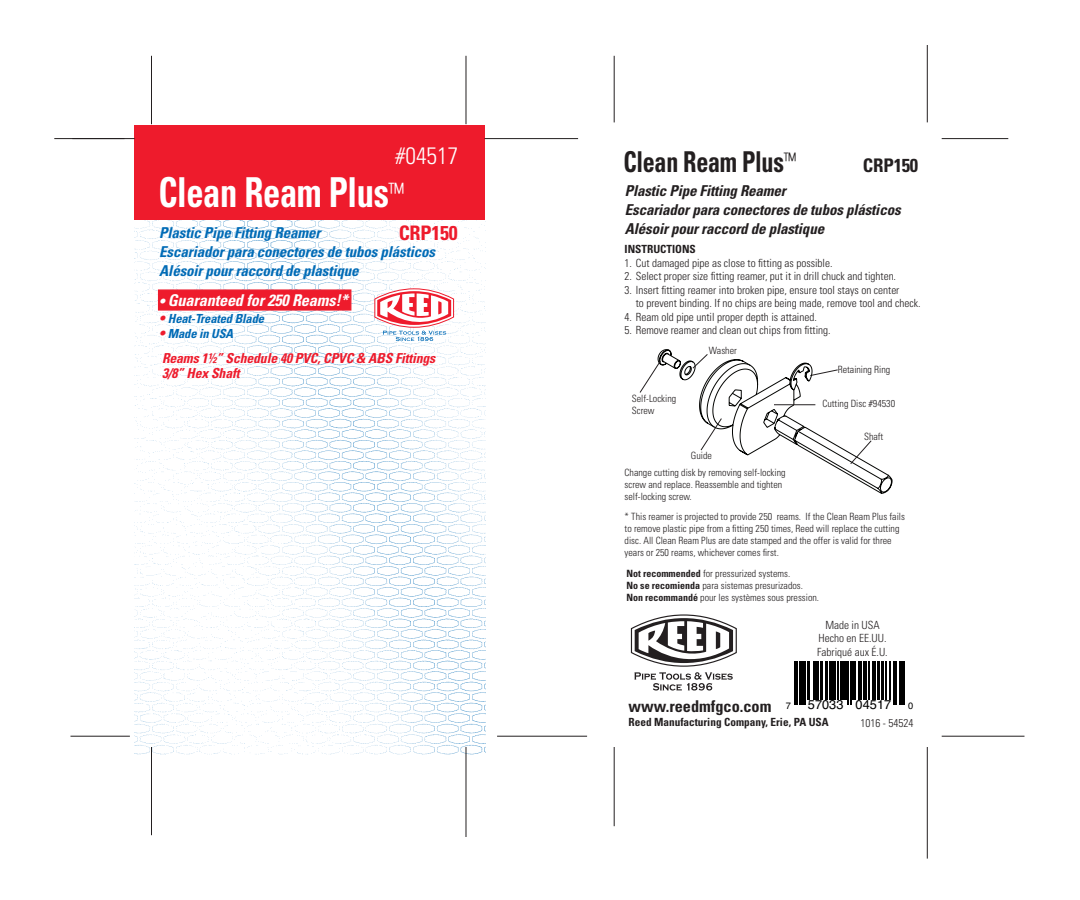
<style>
.page{position:relative;width:1080px;height:900px;background:#fff}
.page>*{position:absolute;margin:0;border:0;box-sizing:border-box;transform-origin:0 0}
.t1{font:700 condensed 41.25px "Univers";letter-spacing:-.01em;color:#fff;scale:.84 1}
.t2{font:700 condensed 28.75px "Univers";letter-spacing:-.01em;color:#231f20;scale:.84 1}
.t3{font:300 condensed 23.75px "Univers";color:#fff}
.t4{font:700 condensed 20px "Univers";letter-spacing:-.01em;color:#ee1b2c}
.t5{font:700 condensed 18.75px "Univers";letter-spacing:-.01em;color:#231f20}
.t6{font:italic 700 condensed 16.25px "Univers";letter-spacing:-.01em;color:#fff}
.t7{font:700 condensed 16.25px "Univers";color:#231f20}
.t8{font:italic 700 condensed 15px "Univers";letter-spacing:-.01em;color:#231f20}
.t9{font:italic 700 condensed 15px "Univers";letter-spacing:-.01em;color:#006bb6}
.t10{font:italic 700 condensed 13.75px "Univers";letter-spacing:-.01em;color:#ee1b2c}
.t11{font:12.75px "Helvetica";color:#000}
.t12{font:italic 700 condensed 12.5px "Univers";letter-spacing:-.01em;color:#006bb6}
.t13{font:300 condensed 11.25px "Univers";color:#231f20}
.t14{font:700 condensed 11.25px "Univers";color:#231f20}
.t15{font:300 condensed 10px/12px "Univers";color:#231f20}
.t16{font:9.38px "Helvetica";color:#000}
.s1{font-weight:300;font-size:25.25px}
.s2{font-size:13.75px}
.s3{font-size:13.75px;color:#ee1b2c}
.s4{font-weight:700}
</style>
<div class="page">
<img style="left:135px;top:219px;width:350px;height:535px">
<div style="left:135px;top:125px;width:350px;height:94px;background:#ee1b2c"></div>
<svg style="left:630px;top:615px;width:107px;height:76px"></svg>
<hr style="left:70px;top:736px;width:60px;height:1px;background:#231f20">
<hr style="left:497px;top:736px;width:90px;height:1px;background:#231f20">
<hr style="left:485px;top:138px;width:93px;height:1px;background:#231f20">
<hr style="left:54px;top:138px;width:70px;height:1px;background:#231f20">
<hr style="left:942px;top:138px;width:66px;height:1px;background:#231f20">
<hr style="left:942px;top:736px;width:82px;height:1px;background:#231f20">
<hr style="left:927px;top:45px;width:1px;height:77px;background:#231f20">
<hr style="left:614px;top:56px;width:1px;height:66px;background:#231f20">
<hr style="left:466px;top:56px;width:1px;height:68px;background:#231f20">
<hr style="left:151px;top:56px;width:1px;height:68px;background:#231f20">
<hr style="left:72px;top:138px;width:63px;height:1px;background:#231f20">
<hr style="left:151px;top:747px;width:1px;height:88px;background:#231f20">
<hr style="left:466px;top:747px;width:1px;height:90px;background:#231f20">
<hr style="left:614px;top:747px;width:1px;height:79px;background:#231f20">
<hr style="left:927px;top:747px;width:1px;height:112px;background:#231f20">
<svg style="left:795px;top:661px;width:109px;height:44px"></svg>
<hr style="left:794px;top:661px;width:1px;height:39px;background:#000">
<hr style="left:797px;top:661px;width:1px;height:39px;background:#000">
<hr style="left:799px;top:661px;width:3px;height:39px;background:#000">
<hr style="left:804px;top:661px;width:2px;height:39px;background:#000">
<hr style="left:807px;top:661px;width:2px;height:39px;background:#000">
<hr style="left:813px;top:661px;width:1px;height:39px;background:#000">
<hr style="left:815px;top:661px;width:4px;height:39px;background:#000">
<hr style="left:820px;top:661px;width:2px;height:39px;background:#000">
<hr style="left:826px;top:661px;width:2px;height:39px;background:#000">
<hr style="left:829px;top:661px;width:1px;height:39px;background:#000">
<hr style="left:832px;top:661px;width:4px;height:39px;background:#000">
<hr style="left:837px;top:661px;width:2px;height:39px;background:#000">
<hr style="left:840px;top:661px;width:4px;height:39px;background:#000">
<hr style="left:846px;top:661px;width:1px;height:39px;background:#000">
<hr style="left:848px;top:661px;width:1px;height:39px;background:#000">
<hr style="left:850px;top:661px;width:1px;height:39px;background:#000">
<hr style="left:852px;top:661px;width:4px;height:39px;background:#000">
<hr style="left:858px;top:661px;width:1px;height:39px;background:#000">
<hr style="left:861px;top:661px;width:1px;height:39px;background:#000">
<hr style="left:863px;top:661px;width:3px;height:39px;background:#000">
<hr style="left:869px;top:661px;width:1px;height:39px;background:#000">
<hr style="left:872px;top:661px;width:4px;height:39px;background:#000">
<hr style="left:877px;top:661px;width:2px;height:39px;background:#000">
<hr style="left:882px;top:661px;width:2px;height:39px;background:#000">
<hr style="left:885px;top:661px;width:1px;height:39px;background:#000">
<hr style="left:890px;top:661px;width:1px;height:39px;background:#000">
<hr style="left:893px;top:661px;width:4px;height:39px;background:#000">
<hr style="left:899px;top:661px;width:1px;height:39px;background:#000">
<hr style="left:901px;top:661px;width:2px;height:39px;background:#000">
<hr style="left:904px;top:661px;width:1px;height:39px;background:#000">
<svg style="left:794px;top:700px;width:12px;height:5px"></svg>
<svg style="left:848px;top:700px;width:3px;height:5px"></svg>
<svg style="left:893px;top:700px;width:12px;height:5px"></svg>
<svg style="left:374px;top:288px;width:80px;height:53px"></svg>
<div style="left:158px;top:289px;width:193px;height:22px;background:#ee1b2c;border:1px solid #ee1b2c"></div>
<svg style="left:640px;top:349px;width:253px;height:145px"></svg>
<p class="t3" style="left:395px;top:141px;width:65px">#04517</p>
<p class="t1" style="left:158px;top:167px;width:294px">Clean Ream Plus<span class="s1">™</span></p>
<p class="t4" style="left:399px;top:221px;width:61px">CRP150</p>
<p class="t9" style="left:159px;top:224px;width:163px">Plastic Pipe Fitting Reamer</p>
<p class="t9" style="left:159px;top:242px;width:277px">Escariador para conectores de tubos plásticos</p>
<p class="t9" style="left:159px;top:261px;width:201px">Alésoir pour raccord de plastique</p>
<p class="t6" style="left:159px;top:290px;width:190px"><span class="s2">•</span> Guaranteed for 250 Reams!*</p>
<p class="t12" style="left:159px;top:311px;width:106px"><span class="s3">•</span> Heat-Treated Blade</p>
<p class="t12" style="left:159px;top:326px;width:75px"><span class="s3">•</span> Made in USA</p>
<p class="t10" style="left:162px;top:349px;width:275px">Reams 1½” Schedule 40 PVC, CPVC &amp; ABS Fittings</p>
<p class="t10" style="left:162px;top:364px;width:79px">3/8” Hex Shaft</p>
<p class="t2" style="left:623px;top:144px;width:207px">Clean Ream Plus<sup>™</sup></p>
<p class="t5" style="left:863px;top:154px;width:57px">CRP150</p>
<p class="t8" style="left:625px;top:182px;width:163px">Plastic Pipe Fitting Reamer</p>
<p class="t8" style="left:625px;top:200px;width:277px">Escariador para conectores de tubos plásticos</p>
<p class="t8" style="left:625px;top:219px;width:201px">Alésoir pour raccord de plastique</p>
<p class="t14" style="left:625px;top:242px;width:73px">INSTRUCTIONS</p>
<p class="t13" style="left:625px;top:256px;width:210px">1. Cut damaged pipe as close to fitting as possible.</p>
<p class="t13" style="left:625px;top:270px;width:273px">2. Select proper size fitting reamer, put it in drill chuck and tighten.</p>
<p class="t13" style="left:625px;top:283px;width:276px">3. Insert fitting reamer into broken pipe, ensure tool stays on center</p>
<p class="t13" style="left:636px;top:297px;width:286px">to prevent binding. If no chips are being made, remove tool and check.</p>
<p class="t13" style="left:625px;top:310px;width:194px">4. Ream old pipe until proper depth is attained.</p>
<p class="t13" style="left:625px;top:324px;width:208px">5. Remove reamer and clean out chips from fitting.</p>
<p class="t15" style="left:709px;top:344px;width:30px">Washer</p>
<p class="t15" style="left:632px;top:392px;width:46px">Self-Locking<br>Screw</p>
<p class="t15" style="left:691px;top:449px;width:23px">Guide</p>
<p class="t15" style="left:838px;top:364px;width:54px">Retaining Ring</p>
<p class="t15" style="left:822px;top:397px;width:74px">Cutting Disc #94530</p>
<p class="t15" style="left:864px;top:430px;width:21px">Shaft</p>
<p class="t15" style="left:625px;top:466px;width:163px">Change cutting disk by removing self-locking screw and replace. Reassemble and tighten self-locking screw.</p>
<p class="t15" style="left:625px;top:511px;width:282px">* This reamer is projected to provide 250 reams. If the Clean Ream Plus fails to remove plastic pipe from a fitting 250 times, Reed will replace the cutting disc. All Clean Ream Plus are date stamped and the offer is valid for three years or 250 reams, whichever comes first.</p>
<p class="t15" style="left:626px;top:567px;width:165px"><span class="s4">Not recommended</span> for pressurized systems.</p>
<p class="t15" style="left:626px;top:579px;width:178px"><span class="s4">No se recomienda</span> para sistemas presurizados.</p>
<p class="t15" style="left:626px;top:591px;width:194px"><span class="s4">Non recommandé</span> pour les systèmes sous pression.</p>
<p class="t13" style="left:825px;top:618px;width:56px">Made in USA</p>
<p class="t13" style="left:818px;top:631px;width:70px">Hecho en EE.UU.</p>
<p class="t13" style="left:817px;top:645px;width:72px">Fabriqué aux É.U.</p>
<p class="t16" style="left:786px;top:699px;width:7px">7</p>
<p class="t11" style="left:808px;top:695px;width:85px">57033 04517</p>
<p class="t16" style="left:908px;top:699px;width:7px">0</p>
<p class="t7" style="left:628px;top:697px;width:144px">www.reedmfgco.com</p>
<p class="t14" style="left:628px;top:715px;width:202px">Reed Manufacturing Company, Erie, PA USA</p>
<p class="t13" style="left:860px;top:716px;width:55px">1016 - 54524</p>
</div>
